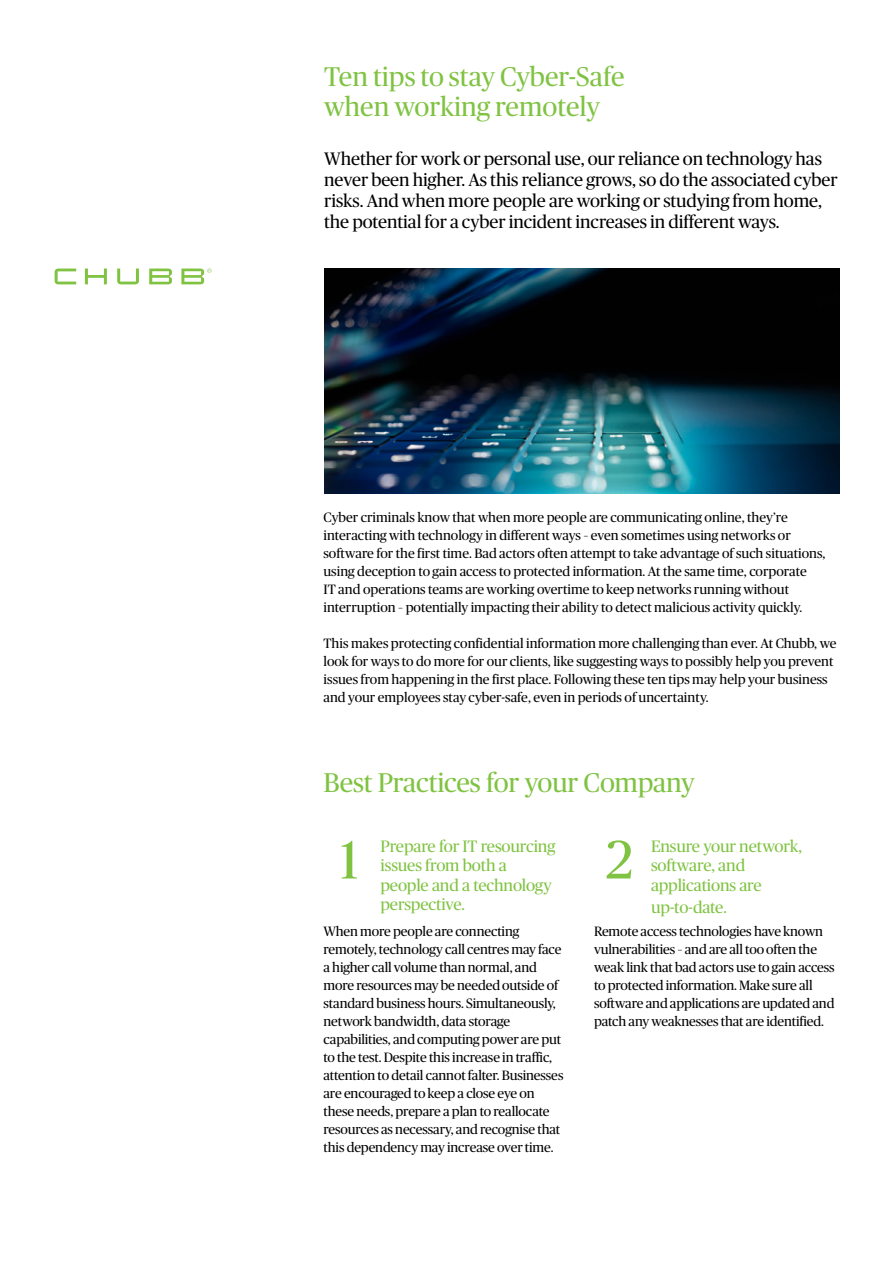
<style>
.page{position:relative;width:893px;height:1263px;background:#fff}
.page>*{position:absolute;margin:0;border:0;box-sizing:border-box;transform-origin:0 0}
.t1{font:54px "Chubb Publico";color:#80c342}
.t2{font:27px/29.2px "Chubb Publico";letter-spacing:-.005em;color:#80c342}
.t3{font:18px/21px "Chubb Publico";letter-spacing:-.005em;color:#000}
.t4{font:16.5px/19.5px "Chubb Publico";letter-spacing:-.01em;color:#80c342}
.t5{font:13.5px/18px "Chubb Publico";letter-spacing:-.005em;color:#000}
</style>
<div class="page">
<img style="left:324px;top:269px;width:515px;height:224px">
<svg style="left:55px;top:269px;width:157px;height:15px"></svg>
<h2 class="t2" style="left:324px;top:61px;width:302px">Ten tips to stay Cyber-Safe when working remotely</h2>
<p class="t3" style="left:324px;top:148px;width:515px">Whether for work or personal use, our reliance on technology has never been higher. As this reliance grows, so do the associated cyber risks. And when more people are working or studying from home, the potential for a cyber incident increases in different ways.</p>
<p class="t5" style="left:323px;top:508px;width:504px">Cyber criminals know that when more people are communicating online, they’re interacting with technology in different ways – even sometimes using networks or software for the first time. Bad actors often attempt to take advantage of such situations, using deception to gain access to protected information. At the same time, corporate<br>IT and operations teams are working overtime to keep networks running without interruption – potentially impacting their ability to detect malicious activity quickly.</p>
<p class="t5" style="left:323px;top:634px;width:514px">This makes protecting confidential information more challenging than ever. At Chubb, we look for ways to do more for our clients, like suggesting ways to possibly help you prevent issues from happening in the first place. Following these ten tips may help your business and your employees stay cyber-safe, even in periods of uncertainty.</p>
<h2 class="t2" style="left:323px;top:766px;width:373px">Best Practices for your Company</h2>
<p class="t4" style="left:380px;top:835px;width:176px">Prepare for IT resourcing issues from both a people and a technology perspective.</p>
<p class="t5" style="left:323px;top:922px;width:241px">When more people are connecting remotely, technology call centres may face a higher call volume than normal, and more resources may be needed outside of standard business hours. Simultaneously, network bandwidth, data storage capabilities, and computing power are put to the test. Despite this increase in traffic, attention to detail cannot falter. Businesses are encouraged to keep a close eye on these needs, prepare a plan to reallocate resources as necessary, and recognise that this dependency may increase over time.</p>
<p class="t4" style="left:651px;top:835px;width:153px">Ensure your network, software, and applications are</p>
<p class="t4" style="left:651px;top:896px;width:77px">up-to-date.</p>
<p class="t5" style="left:594px;top:922px;width:242px">Remote access technologies have known vulnerabilities – and are all too often the weak link that bad actors use to gain access to protected information. Make sure all software and applications are updated and patch any weaknesses that are identified.</p>
<h1 class="t1" style="left:340px;top:822px;width:20px">1</h1>
<h1 class="t1" style="left:606px;top:822px;width:29px">2</h1>
</div>
